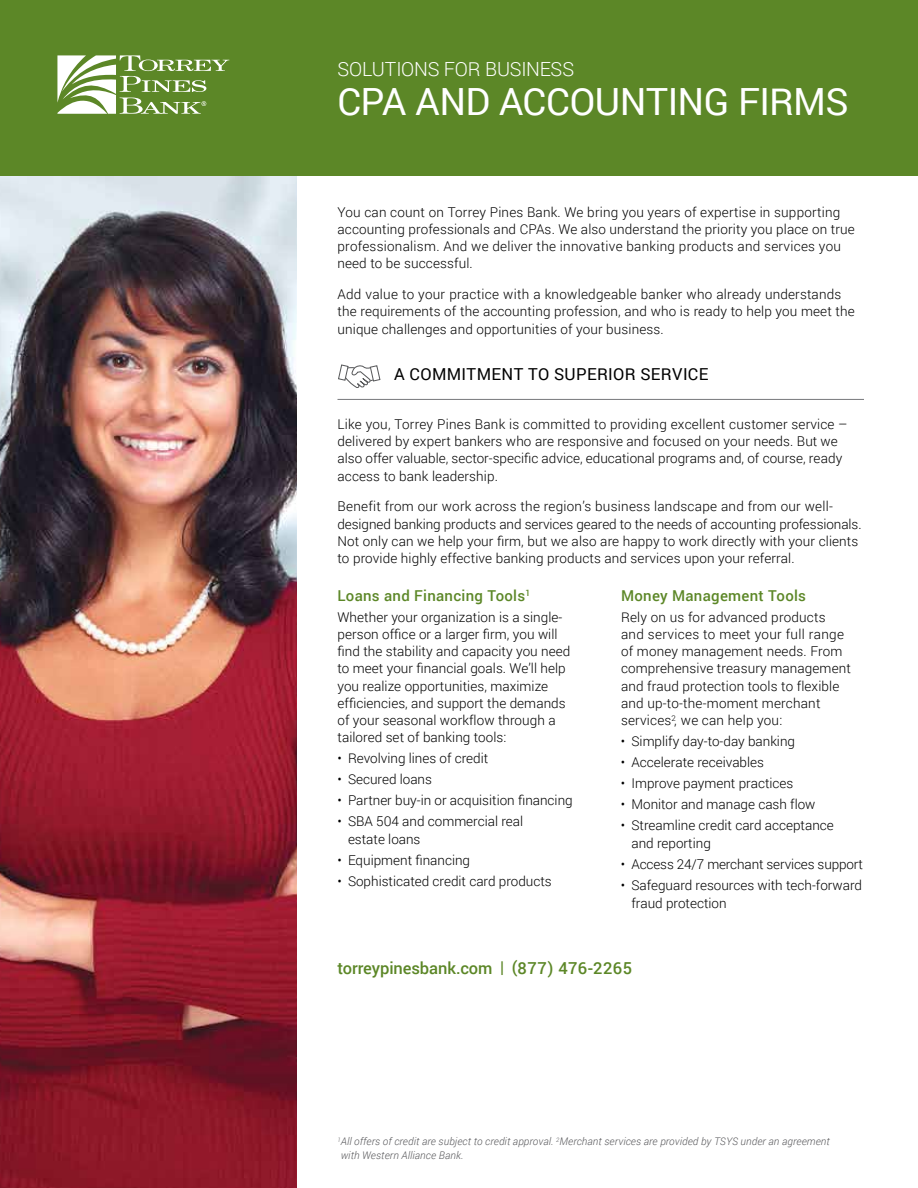
<style>
.page{position:relative;width:918px;height:1188px;background:#fff}
.page>*{position:absolute;margin:0;border:0;box-sizing:border-box;transform-origin:0 0}
.t1{font:37.5px "Roboto";letter-spacing:-.015em;color:#fff}
.t2{font:300 19.5px "Roboto";letter-spacing:-.01em;color:#fff}
.t3{font:500 16.5px "Roboto";letter-spacing:-.005em;color:#5c8727}
.t4{font:16.5px "Roboto";letter-spacing:.02em;color:#000}
.t5{font:500 15px "Roboto";letter-spacing:.02em;color:#5c8727}
.t6{font:300 13.5px/17.2px "Roboto";letter-spacing:.01em;color:#000}
.t7{font:300 13.5px "Roboto";letter-spacing:-.01em;color:#000}
.t8{font:italic 300 10.5px/13.5px "Roboto";letter-spacing:.01em;color:#58585b}
.s1{font-size:16.35px}
</style>
<div class="page">
<img style="left:0;top:176px;width:297px;height:1012px">
<div style="left:0;top:0;width:918px;height:176px;background:#5c8727"></div>
<svg style="left:338px;top:364px;width:43px;height:24px"></svg>
<hr style="left:338px;top:399px;width:526px;height:1px;background:#77787b">
<svg style="left:57px;top:55px;width:172px;height:59px"></svg>
<h2 class="t2" style="left:338px;top:55px;width:238px">SOLUTIONS FOR BUSINESS</h2>
<h1 class="t1" style="left:338px;top:75px;width:513px">CPA AND ACCOUNTING FIRMS</h1>
<p class="t6" style="left:338px;top:203px;width:519px">You can count on Torrey Pines Bank. We bring you years of expertise in supporting accounting professionals and CPAs. We also understand the priority you place on true professionalism. And we deliver the innovative banking products and services you need to be successful.</p>
<p class="t6" style="left:338px;top:285px;width:519px">Add value to your practice with a knowledgeable banker who already understands the requirements of the accounting profession, and who is ready to help you meet the unique challenges and opportunities of your business.</p>
<p class="t4" style="left:394px;top:363px;width:316px">A COMMITMENT TO SUPERIOR SERVICE</p>
<p class="t6" style="left:338px;top:415px;width:511px">Like you, Torrey Pines Bank is committed to providing excellent customer service – delivered by expert bankers who are responsive and focused on your needs. But we also offer valuable, sector-specific advice, educational programs and, of course, ready access to bank leadership.</p>
<p class="t6" style="left:338px;top:498px;width:526px">Benefit from our work across the region’s business landscape and from our well&shy;designed banking products and services geared to the needs of accounting professionals.<br>Not only can we help your firm, but we also are happy to work directly with your clients to provide highly effective banking products and services upon your referral.</p>
<p class="t5" style="left:338px;top:586px;width:195px">Loans and Financing Tools<sup>1</sup></p>
<p class="t6" style="left:338px;top:608px;width:234px">Whether your organization is a single&shy;person office or a larger firm, you will find the stability and capacity you need to meet your financial goals. We’ll help you realize opportunities, maximize efficiencies, and support the demands of your seasonal workflow through a tailored set of banking tools:</p>
<p class="t6" style="left:338px;top:750px;width:152px">• Revolving lines of credit</p>
<p class="t6" style="left:338px;top:771px;width:96px">• Secured loans</p>
<p class="t6" style="left:338px;top:792px;width:237px">• Partner buy-in or acquisition financing</p>
<p class="t6" style="left:348px;top:812px;width:177px;line-height:18px;text-indent:-11px">• SBA 504 and commercial real estate loans</p>
<p class="t6" style="left:338px;top:852px;width:134px">• Equipment financing</p>
<p class="t6" style="left:338px;top:873px;width:216px">• Sophisticated credit card products</p>
<p class="t5" style="left:621px;top:586px;width:187px">Money Management Tools</p>
<p class="t6" style="left:621px;top:608px;width:231px">Rely on us for advanced products and services to meet your full range of money management needs. From comprehensive treasury management and fraud protection tools to flexible and up-to-the-moment merchant services<sup>2</sup>, we can help you:</p>
<p class="t6" style="left:621px;top:732px;width:176px">• Simplify day-to-day banking</p>
<p class="t6" style="left:621px;top:753px;width:145px">• Accelerate receivables</p>
<p class="t6" style="left:621px;top:774px;width:174px">• Improve payment practices</p>
<p class="t6" style="left:621px;top:795px;width:196px">• Monitor and manage cash flow</p>
<p class="t6" style="left:631px;top:816px;width:204px;line-height:18px;text-indent:-11px">• Streamline credit card acceptance and reporting</p>
<p class="t7" style="left:621px;top:855px;width:244px">• Access 24/7 merchant services support</p>
<p class="t6" style="left:631px;top:876px;width:232px;line-height:18px;text-indent:-11px">• Safeguard resources with tech-forward fraud protection</p>
<p class="t3" style="left:338px;top:957px;width:296px">torreypinesbank.com <span class="s1">|</span> (877) 476-2265</p>
<p class="t8" style="left:341px;top:1134px;width:491px;text-indent:-3px"><sup>1</sup>All offers of credit are subject to credit approval. <sup>2</sup>Merchant services are provided by TSYS under an agreement with Western Alliance Bank.</p>
</div>
